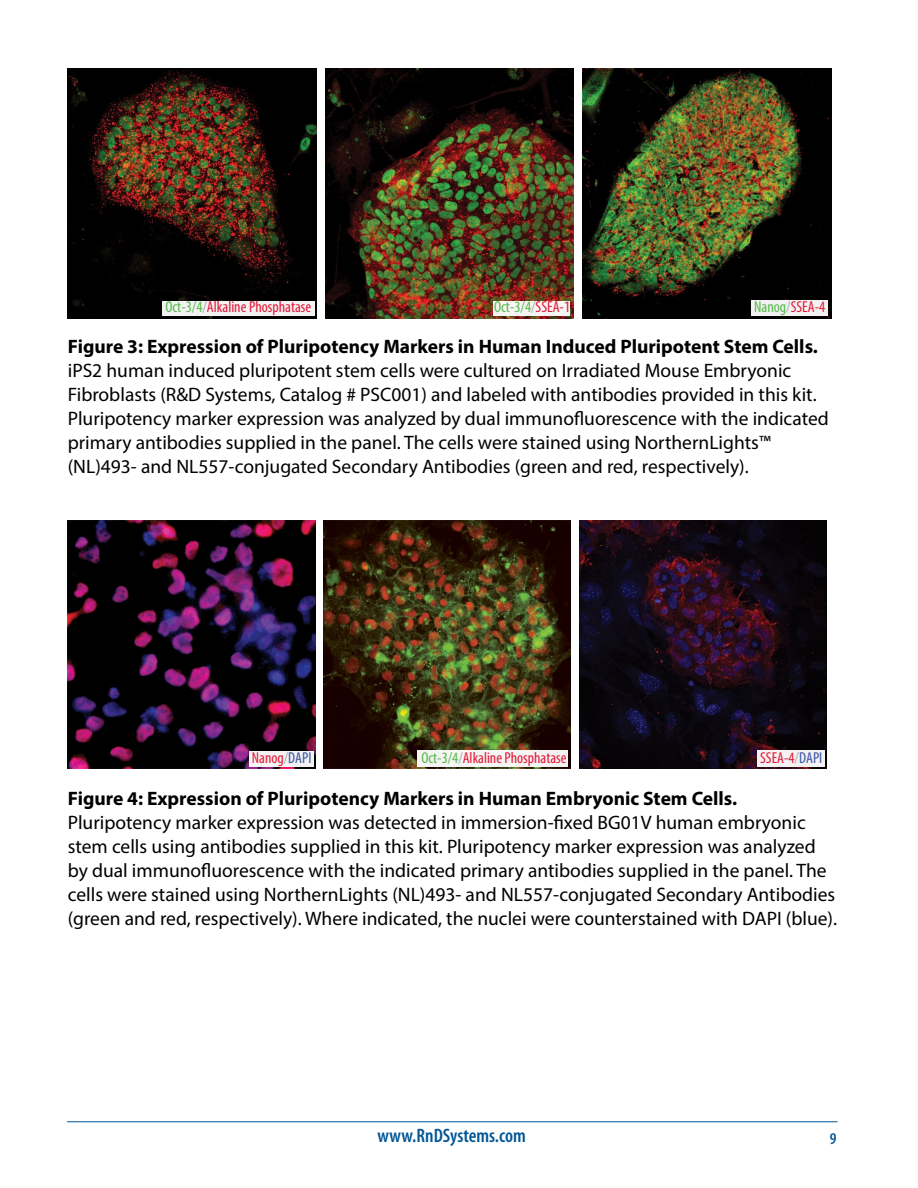
<style>
.page{position:relative;width:918px;height:1188px;background:#fff}
.page>*{position:absolute;margin:0;border:0;box-sizing:border-box;transform-origin:0 0}
.t1{font:19.5px/24px "Myriad Pro";color:#000}
.t2{font:700 19.5px "Myriad Pro";color:#000}
.t3{font:600 condensed 19.5px "Myriad Pro";color:#005596}
.t4{font:600 condensed 16.5px "Myriad Pro";color:#005596}
.t5{font:condensed 15.9px "Myriad Pro";color:#e31837}
.t6{font:condensed 15.9px "Myriad Pro";color:#54b948}
.s1{color:#54b948}
.s2{color:#a7a9ac}
.s3{color:#e31837}
.s4{color:#3b54a5}
</style>
<div class="page">
<hr style="left:67px;top:1121px;width:771px;height:1px;background:#005596">
<img style="left:582px;top:68px;width:249px;height:250px">
<img style="left:325px;top:68px;width:249px;height:250px">
<img style="left:68px;top:68px;width:249px;height:250px">
<div style="left:162px;top:301px;width:152px;height:14px;background:#f2f2f2"></div>
<div style="left:751px;top:300px;width:77px;height:16px;background:#f2f2f2"></div>
<div style="left:494px;top:301px;width:76px;height:14px;background:#f7f5f3"></div>
<img style="left:579px;top:520px;width:247px;height:248px">
<img style="left:68px;top:520px;width:247px;height:248px">
<img style="left:323px;top:520px;width:248px;height:248px">
<div style="left:418px;top:751px;width:150px;height:16px;background:#f4f3f2"></div>
<div style="left:250px;top:751px;width:64px;height:16px;background:#f2f2f2"></div>
<div style="left:758px;top:751px;width:67px;height:16px;background:#f3f2f2"></div>
<p class="t5" style="left:165px;top:298px;width:147px"><span class="s1">Oct-3/4</span><span class="s2">/</span>Alkaline Phosphatase</p>
<p class="t6" style="left:494px;top:298px;width:78px">Oct-3/4<span class="s2">/</span><span class="s3">SSEA-1</span></p>
<p class="t5" style="left:754px;top:297px;width:73px"><span class="s1">Nanog</span><span class="s2">/</span>SSEA-4</p>
<p class="t2" style="left:68px;top:334px;width:752px">Figure 3: Expression of Pluripotency Markers in Human Induced Pluripotent Stem Cells.</p>
<p class="t1" style="left:68px;top:358px;width:763px">iPS2 human induced pluripotent stem cells were cultured on Irradiated Mouse Embryonic Fibroblasts (R&amp;D Systems, Catalog # PSC001) and labeled with antibodies provided in this kit.<br>Pluripotency marker expression was analyzed by dual immunofluorescence with the indicated primary antibodies supplied in the panel. The cells were stained using NorthernLights™ (NL)493- and NL557-conjugated Secondary Antibodies (green and red, respectively).</p>
<p class="t5" style="left:252px;top:748px;width:61px">Nanog<span class="s2">/</span><span class="s4">DAPI</span></p>
<p class="t5" style="left:421px;top:748px;width:146px"><span class="s1">Oct-3/4</span><span class="s2">/</span>Alkaline Phosphatase</p>
<p class="t5" style="left:760px;top:748px;width:64px">SSEA-4<span class="s2">/</span><span class="s4">DAPI</span></p>
<p class="t2" style="left:68px;top:785px;width:671px">Figure 4: Expression of Pluripotency Markers in Human Embryonic Stem Cells.</p>
<p class="t1" style="left:68px;top:810px;width:771px">Pluripotency marker expression was detected in immersion-fixed BG01V human embryonic stem cells using antibodies supplied in this kit. Pluripotency marker expression was analyzed by dual immunofluorescence with the indicated primary antibodies supplied in the panel. The cells were stained using NorthernLights (NL)493- and NL557-conjugated Secondary Antibodies (green and red, respectively). Where indicated, the nuclei were counterstained with DAPI (blue).</p>
<p class="t3" style="left:377px;top:1125px;width:150px">www.RnDSystems.com</p>
<p class="t4" style="left:830px;top:1130px;width:8px">9</p>
</div>
